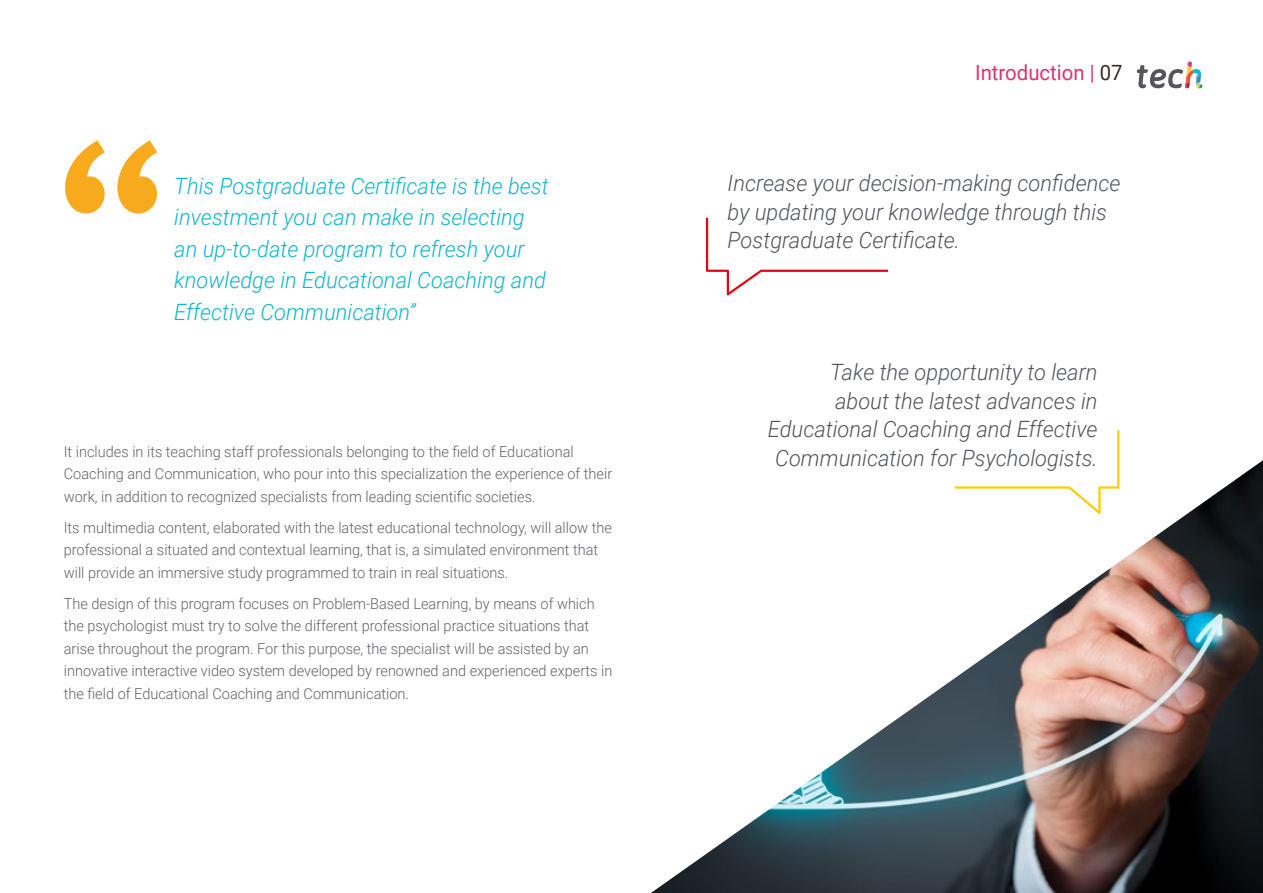
<style>
.page{position:relative;width:1263px;height:893px;background:#fff}
.page>*{position:absolute;margin:0;border:0;box-sizing:border-box;transform-origin:0 0}
.t1{font:italic 300 22.5px/28.5px "Roboto";color:#52555b;text-align:right}
.t2{font:italic 300 22.5px/31.5px "Roboto";color:#0fb6cf}
.t3{font:21px "Roboto";color:#df3174}
.t4{font:300 15px/22.5px "Roboto";color:#61646a}
.s1{color:#312e20}
</style>
<div class="page">
<svg style="left:65px;top:140px;width:92px;height:74px"></svg>
<img style="left:651px;top:460px;width:612px;height:433px">
<svg style="left:952px;top:430px;width:168px;height:88px"></svg>
<svg style="left:705px;top:217px;width:183px;height:79px"></svg>
<svg style="left:1137px;top:62px;width:65px;height:27px"></svg>
<h1 class="t2" style="left:174px;top:169px;width:376px">This Postgraduate Certificate is the best investment you can make in selecting an up-to-date program to refresh your knowledge in Educational Coaching and Effective Communication”</h1>
<p class="t4" style="left:64px;top:440px;width:550px">It includes in its teaching staff professionals belonging to the field of Educational<br>Coaching and Communication, who pour into this specialization the experience of their work, in addition to recognized specialists from leading scientific societies.</p>
<p class="t4" style="left:64px;top:516px;width:550px">Its multimedia content, elaborated with the latest educational technology, will allow the professional a situated and contextual learning, that is, a simulated environment that will provide an immersive study programmed to train in real situations.</p>
<p class="t4" style="left:64px;top:592px;width:550px">The design of this program focuses on Problem-Based Learning, by means of which the psychologist must try to solve the different professional practice situations that arise throughout the program. For this purpose, the specialist will be assisted by an innovative interactive video system developed by renowned and experienced experts in the field of Educational Coaching and Communication.</p>
<h2 class="t3" style="left:975px;top:57px;width:149px">Introduction | <span class="s1">07</span></h2>
<h1 class="t1" style="left:728px;top:168px;width:394px;text-align:left">Increase your decision-making confidence by updating your knowledge through this<br>Postgraduate Certificate.</h1>
<h1 class="t1" style="left:768px;top:357px;width:331px">Take the opportunity to learn<br>about the latest advances in<br>Educational Coaching and Effective<br>Communication for Psychologists.</h1>
</div>
